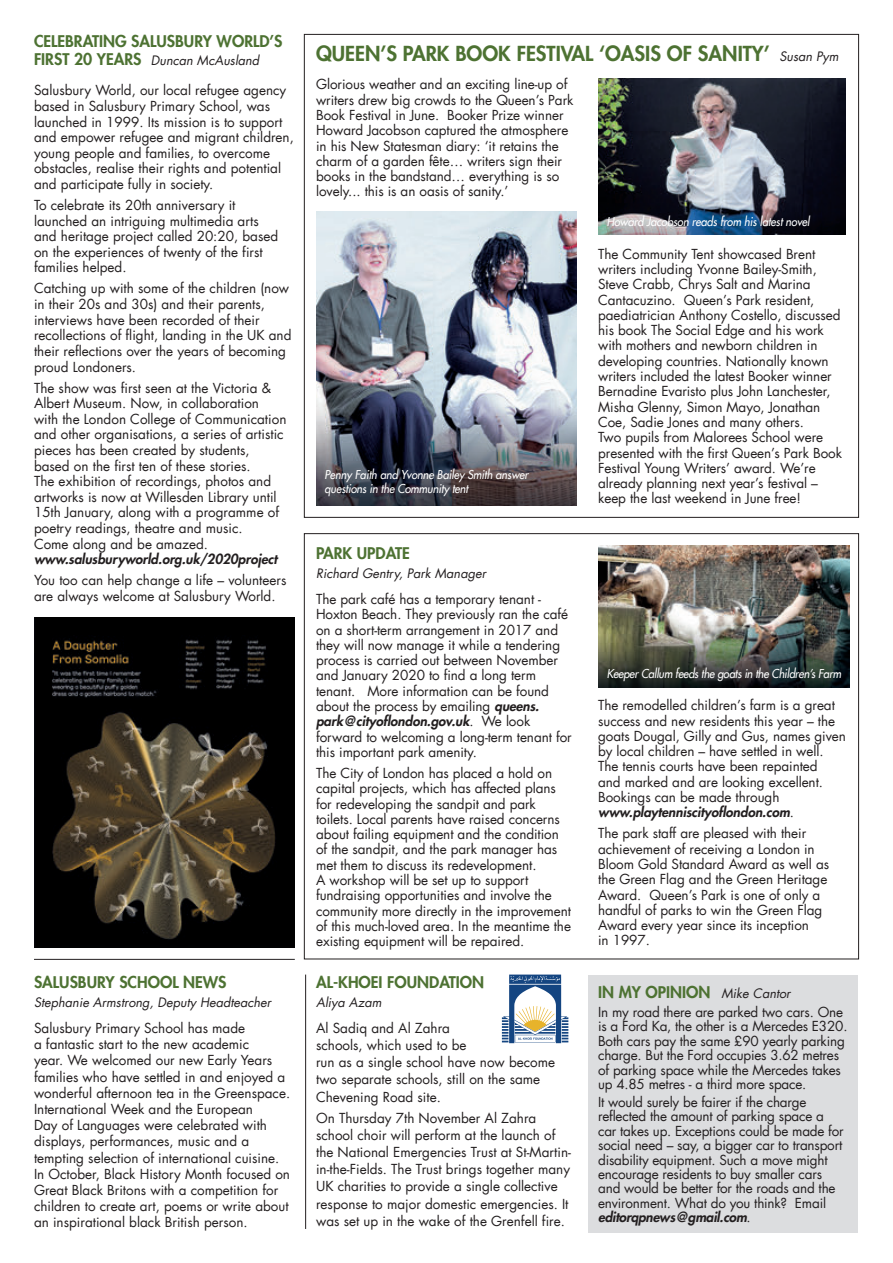
<style>
.page{position:relative;width:893px;height:1263px;background:#fff}
.page>*{position:absolute;margin:0;border:0;box-sizing:border-box;transform-origin:0 0}
.t1{font:800 20.25px "Futura LT";color:#4d7232}
.t2{font:800 15.75px "Futura LT";color:#4d7232}
.t3{font:13.5px/15.3px "Futura LT";letter-spacing:-.005em;color:#231f20}
.t4{font:italic 800 13.5px "Futura LT";letter-spacing:-.005em;color:#231f20}
.t5{font:italic 12.75px "Futura LT";color:#231f20}
.t6{font:italic 12px/14.4px "Futura LT";letter-spacing:-.01em;color:#fff;scale:.92 1}
.s1{font-weight:800;font-style:normal;font-size:15.75px;color:#4d7232}
.s2{font-weight:400;font-style:italic;font-size:12.75px;color:#231f20}
.s3{font-weight:800;font-style:italic}
</style>
<div class="page">
<div style="left:588px;top:974px;width:270px;height:258px;background:#dcdddf"></div>
<img style="left:316px;top:212px;width:261px;height:293px">
<hr style="left:34px;top:959px;width:261px;height:1px;background:#231f20">
<img style="left:598px;top:546px;width:251px;height:141px">
<hr style="left:305px;top:974px;width:1px;height:255px;background:#231f20">
<img style="left:34px;top:617px;width:261px;height:330px">
<img style="left:598px;top:78px;width:247px;height:157px">
<svg style="left:502px;top:974px;width:66px;height:69px"></svg>
<p class="t2" style="left:34px;top:31px;width:250px">CELEBRATING SALUSBURY WORLD’S</p>
<p class="t5" style="left:34px;top:53px;width:227px"><span class="s1">FIRST 20 YEARS</span> Duncan McAusland</p>
<p class="t3" style="left:34px;top:83px;width:261px">Salusbury World, our local refugee agency based in Salusbury Primary School, was launched in 1999. Its mission is to support and empower refugee and migrant children, young people and families, to overcome obstacles, realise their rights and potential and participate fully in society.</p>
<p class="t3" style="left:34px;top:197px;width:246px">To celebrate its 20th anniversary it launched an intriguing multimedia arts and heritage project called 20:20, based on the experiences of twenty of the first families helped.</p>
<p class="t3" style="left:34px;top:281px;width:259px">Catching up with some of the children (now in their 20s and 30s) and their parents, interviews have been recorded of their recollections of flight, landing in the UK and their reflections over the years of becoming proud Londoners.</p>
<p class="t3" style="left:34px;top:380px;width:254px">The show was first seen at the Victoria &amp; Albert Museum. Now, in collaboration with the London College of Communication and other organisations, a series of artistic pieces has been created by students, based on the first ten of these stories.<br>The exhibition of recordings, photos and artworks is now at Willesden Library until 15th January, along with a programme of poetry readings, theatre and music.<br>Come along and be amazed.</p>
<p class="t4" style="left:34px;top:551px;width:245px">www.salusburyworld.org.uk/2020project</p>
<p class="t3" style="left:34px;top:573px;width:254px">You too can help change a life – volunteers are always welcome at Salusbury World.</p>
<p class="t2" style="left:34px;top:971px;width:194px">SALUSBURY SCHOOL NEWS</p>
<p class="t5" style="left:34px;top:994px;width:239px">Stephanie Armstrong, Deputy Headteacher</p>
<p class="t3" style="left:34px;top:1020px;width:258px;line-height:16.2px">Salusbury Primary School has made<br>a fantastic start to the new academic<br>year. We welcomed our new Early Years families who have settled in and enjoyed a wonderful afternoon tea in the Greenspace.<br>International Week and the European<br>Day of Languages were celebrated with displays, performances, music and a tempting selection of international cuisine.<br>In October, Black History Month focused on Great Black Britons with a competition for children to create art, poems or write about an inspirational black British person.</p>
<h1 class="t1" style="left:316px;top:40px;width:524px">QUEEN’S PARK BOOK FESTIVAL ‘OASIS OF SANITY’ <span class="s2">Susan Pym</span></h1>
<p class="t3" style="left:316px;top:77px;width:259px">Glorious weather and an exciting line-up of writers drew big crowds to the Queen’s Park Book Festival in June. Booker Prize winner Howard Jacobson captured the atmosphere in his New Statesman diary: ‘it retains the charm of a garden fête… writers sign their books in the bandstand… everything is so lovely... this is an oasis of sanity.’</p>
<p class="t6" style="left:325px;top:467px;width:223px">Penny Faith and Yvonne Bailey Smith answer questions in the Community tent</p>
<p class="t2" style="left:316px;top:543px;width:95px">PARK UPDATE</p>
<p class="t5" style="left:316px;top:566px;width:171px">Richard Gentry, Park Manager</p>
<p class="t3" style="left:316px;top:591px;width:257px">The park café has a temporary tenant - Hoxton Beach. They previously ran the café on a short-term arrangement in 2017 and they will now manage it while a tendering process is carried out between November and January 2020 to find a long term tenant. More information can be found about the process by emailing <span class="s3">queens. park@cityoflondon.gov.uk</span>. We look forward to welcoming a long-term tenant for this important park amenity.</p>
<p class="t3" style="left:316px;top:765px;width:256px">The City of London has placed a hold on capital projects, which has affected plans for redeveloping the sandpit and park toilets. Local parents have raised concerns about failing equipment and the condition of the sandpit, and the park manager has met them to discuss its redevelopment.<br>A workshop will be set up to support fundraising opportunities and involve the community more directly in the improvement of this much-loved area. In the meantime the existing equipment will be repaired.</p>
<p class="t2" style="left:316px;top:971px;width:170px">AL-KHOEI FOUNDATION</p>
<p class="t5" style="left:316px;top:994px;width:67px">Aliya Azam</p>
<p class="t3" style="left:316px;top:1019px;width:241px;line-height:17.1px">Al Sadiq and Al Zahra<br>schools, which used to be<br>run as a single school have now become two separate schools, still on the same<br>Chevening Road site.</p>
<p class="t3" style="left:316px;top:1109px;width:256px;line-height:17.1px">On Thursday 7th November Al Zahra school choir will perform at the launch of the National Emergencies Trust at St-Martin&shy;in-the-Fields. The Trust brings together many UK charities to provide a single collective response to major domestic emergencies. It was set up in the wake of the Grenfell fire.</p>
<p class="t6" style="left:607px;top:215px;width:222px">Howard Jacobson reads from his latest novel</p>
<p class="t3" style="left:598px;top:246px;width:245px">The Community Tent showcased Brent writers including Yvonne Bailey-Smith, Steve Crabb, Chrys Salt and Marina Cantacuzino. Queen’s Park resident, paediatrician Anthony Costello, discussed his book The Social Edge and his work with mothers and newborn children in developing countries. Nationally known writers included the latest Booker winner Bernadine Evaristo plus John Lanchester, Misha Glenny, Simon Mayo, Jonathan Coe, Sadie Jones and many others.<br>Two pupils from Malorees School were presented with the first Queen’s Park Book Festival Young Writers’ award. We’re already planning next year’s festival – keep the last weekend in June free!</p>
<p class="t6" style="left:607px;top:667px;width:256px">Keeper Callum feeds the goats in the Children’s Farm</p>
<p class="t3" style="left:598px;top:698px;width:249px">The remodelled children’s farm is a great success and new residents this year – the goats Dougal, Gilly and Gus, names given by local children – have settled in well.<br>The tennis courts have been repainted<br>and marked and are looking excellent.<br>Bookings can be made through <span class="s3">www.playtenniscityoflondon.com</span>.</p>
<p class="t3" style="left:598px;top:826px;width:232px">The park staff are pleased with their achievement of receiving a London in<br>Bloom Gold Standard Award as well as the Green Flag and the Green Heritage<br>Award. Queen’s Park is one of only a handful of parks to win the Green Flag<br>Award every year since its inception<br>in 1997.</p>
<p class="t2" style="left:598px;top:981px;width:194px">IN MY OPINION <span class="s2">Mike Cantor</span></p>
<p class="t3" style="left:598px;top:1005px;width:251px;line-height:14.4px">In my road there are parked two cars. One is a Ford Ka, the other is a Mercedes E320.<br>Both cars pay the same £90 yearly parking charge. But the Ford occupies 3.62 metres of parking space while the Mercedes takes up 4.85 metres - a third more space.</p>
<p class="t3" style="left:598px;top:1095px;width:247px;line-height:14.4px">It would surely be fairer if the charge reflected the amount of parking space a car takes up. Exceptions could be made for social need – say, a bigger car to transport disability equipment. Such a move might encourage residents to buy smaller cars and would be better for the roads and the environment. What do you think? Email <span class="s3">editorqpnews@gmail.com</span>.</p>
</div>
